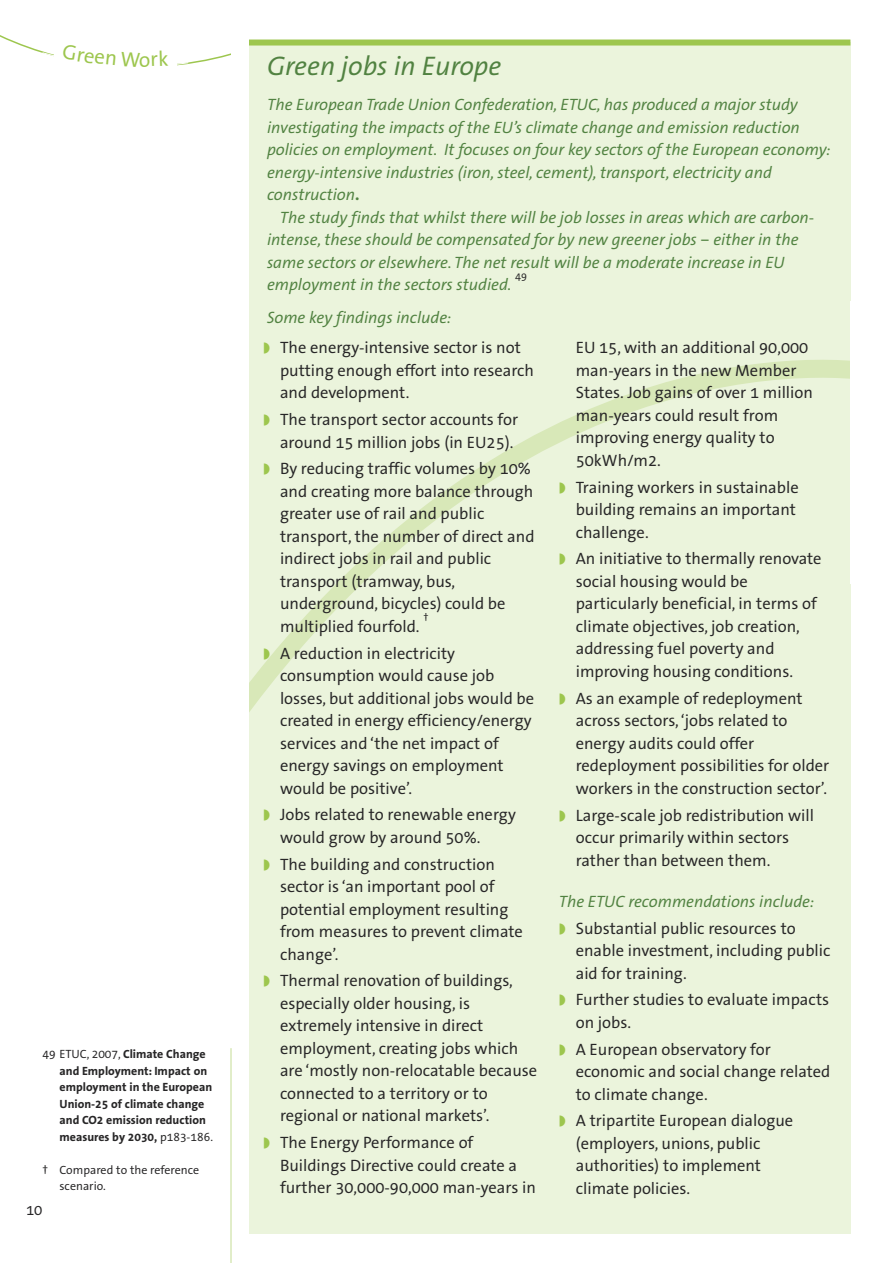
<style>
.page{position:relative;width:893px;height:1263px;background:#fff}
.page>*{position:absolute;margin:0;border:0;box-sizing:border-box;transform-origin:0 0}
.t1{font:italic 27px "The Sans Office";color:#518241}
.t2{font:16.5px/22.5px "The Sans Office";color:#272627}
.t3{font:italic 16.5px/22.5px "The Sans Office";color:#518241}
.t4{font:15px "The Sans Office";color:#272627}
.t5{font:700 12px/16.5px "The Sans Office";color:#272627}
.t6{font:12px/16.5px "The Sans Office";color:#272627}
.t7{font:10.8px "The Sans Office";color:#272627}
.s1{font-weight:400}
.s2{font-weight:700;font-style:normal}
.s3{color:#9dc64e}
.s4{font-style:normal;color:#272627}
</style>
<div class="page">
<div style="left:249px;top:43px;width:601px;height:1191px;background:#ebf4dc"></div>
<svg style="left:249px;top:360px;width:602px;height:427px"></svg>
<div style="left:850px;top:301px;width:41px;height:282px;background:#fff"></div>
<hr style="left:230px;top:1048px;width:2px;height:215px;background:#d8e8b8">
<div style="left:249px;top:40px;width:601px;height:6px;background:#9dc64e"></div>
<svg style="left:0;top:35px;width:269px;height:31px"></svg>
<p class="t5" style="left:60px;top:1047px;width:155px;text-indent:-17px"><span class="s1">49 ETUC, 2007,</span> Climate Change and Employment: Impact on employment in the European<br>Union-25 of climate change and CO2 emission reduction measures by 2030, <span class="s1">p183-186.</span></p>
<p class="t6" style="left:60px;top:1162px;width:141px;text-indent:-17px">† Compared to the reference scenario.</p>
<p class="t4" style="left:26px;top:1203px;width:18px">10</p>
<h1 class="t1" style="left:267px;top:55px;width:236px">Green jobs in Europe</h1>
<p class="t3" style="left:267px;top:95px;width:565px">The European Trade Union Confederation, ETUC, has produced a major study investigating the impacts of the EU’s climate change and emission reduction policies on employment. It focuses on four key sectors of the European economy: energy-intensive industries (iron, steel, cement), transport, electricity and construction<span class="s2">.</span></p>
<p class="t3" style="left:267px;top:207px;width:549px;text-indent:13px">The study finds that whilst there will be job losses in areas which are carbon&shy;intense, these should be compensated for by new greener jobs – either in the same sectors or elsewhere. The net result will be a moderate increase in EU employment in the sectors studied.</p>
<p class="t7" style="left:515px;top:272px;width:13px">49</p>
<p class="t3" style="left:267px;top:308px;width:186px">Some key findings include:</p>
<p class="t2" style="left:280px;top:338px;width:256px;text-indent:-17px"><span class="s3">◗</span> The energy-intensive sector is not putting enough effort into research and development.</p>
<p class="t2" style="left:263px;top:410px;width:257px;text-align:right"><span class="s3">◗</span> The transport sector accounts for around 15 million jobs (in EU25).</p>
<p class="t2" style="left:280px;top:459px;width:256px;text-indent:-17px"><span class="s3">◗</span> By reducing traffic volumes by 10% and creating more balance through greater use of rail and public transport, the number of direct and indirect jobs in rail and public transport (tramway, bus, underground, bicycles) could be multiplied fourfold.</p>
<p class="t7" style="left:423px;top:613px;width:7px">†</p>
<p class="t2" style="left:280px;top:643px;width:256px;text-indent:-17px"><span class="s3">◗</span> A reduction in electricity consumption would cause job losses, but additional jobs would be created in energy efficiency/energy services and ‘the net impact of energy savings on employment would be positive’.</p>
<p class="t2" style="left:280px;top:805px;width:237px;text-indent:-17px"><span class="s3">◗</span> Jobs related to renewable energy would grow by around 50%.</p>
<p class="t2" style="left:280px;top:854px;width:244px;text-indent:-17px"><span class="s3">◗</span> The building and construction sector is ‘an important pool of potential employment resulting from measures to prevent climate change’.</p>
<p class="t2" style="left:280px;top:971px;width:259px;text-indent:-17px"><span class="s3">◗</span> Thermal renovation of buildings, especially older housing, is extremely intensive in direct employment, creating jobs which are ‘mostly non-relocatable because connected to a territory or to regional or national markets’.</p>
<p class="t2" style="left:280px;top:1133px;width:257px;text-indent:-17px"><span class="s3">◗</span> The Energy Performance of<br>Buildings Directive could create a further 30,000-90,000 man-years in</p>
<p class="t2" style="left:576px;top:338px;width:239px">EU 15, with an additional 90,000 man-years in the new Member<br>States. Job gains of over 1 million man-years could result from improving energy quality to<br>50kWh/m2.</p>
<p class="t2" style="left:576px;top:477px;width:224px;text-indent:-17px"><span class="s3">◗</span> Training workers in sustainable building remains an important challenge.</p>
<p class="t2" style="left:576px;top:549px;width:247px;text-indent:-17px"><span class="s3">◗</span> An initiative to thermally renovate social housing would be particularly beneficial, in terms of climate objectives, job creation, addressing fuel poverty and improving housing conditions.</p>
<p class="t2" style="left:576px;top:688px;width:255px;text-indent:-17px"><span class="s3">◗</span> As an example of redeployment across sectors,‘jobs related to energy audits could offer redeployment possibilities for older workers in the construction sector’.</p>
<p class="t2" style="left:576px;top:805px;width:240px;text-indent:-17px"><span class="s3">◗</span> Large-scale job redistribution will occur primarily within sectors rather than between them.</p>
<p class="t3" style="left:559px;top:889px;width:257px;line-height:26.7px">The ETUC recommendations include: <span class="s3">◗</span> <span class="s4">Substantial public resources to</span></p>
<p class="t2" style="left:576px;top:941px;width:256px">enable investment, including public aid for training.</p>
<p class="t2" style="left:576px;top:990px;width:255px;text-indent:-17px"><span class="s3">◗</span> Further studies to evaluate impacts on jobs.</p>
<p class="t2" style="left:576px;top:1039px;width:256px;text-indent:-17px"><span class="s3">◗</span> A European observatory for economic and social change related to climate change.</p>
<p class="t2" style="left:576px;top:1111px;width:219px;text-indent:-17px"><span class="s3">◗</span> A tripartite European dialogue (employers, unions, public authorities) to implement climate policies.</p>
</div>
